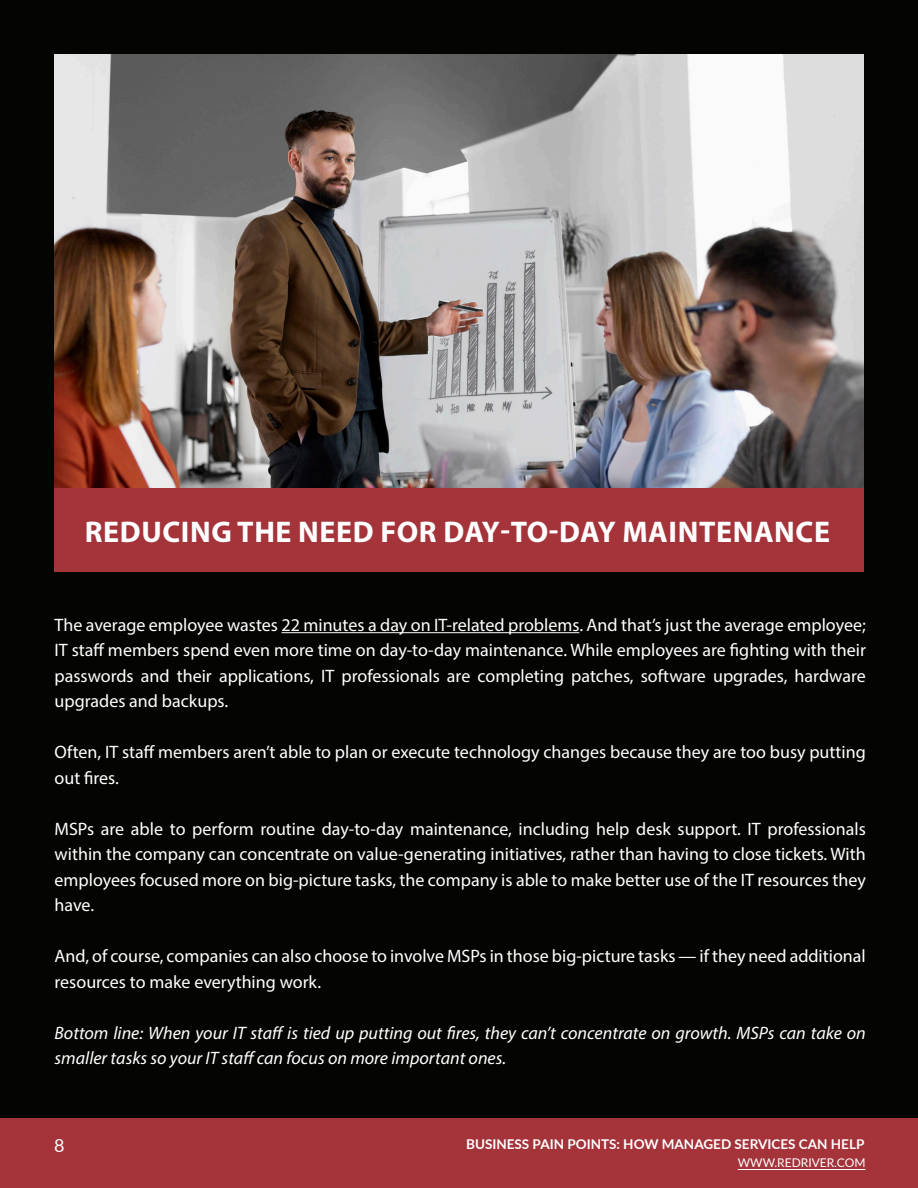
<style>
.page{position:relative;width:918px;height:1188px;background:#fff}
.page>*{position:absolute;margin:0;border:0;box-sizing:border-box;transform-origin:0 0}
.t1{font:700 30px "Myriad Pro";letter-spacing:.02em;color:#fff}
.t2{font:18px/25.5px "Myriad Pro";color:#fff;text-align:justify}
.t3{font:italic 18px/25.5px "Myriad Pro";color:#fff}
.t4{font:18px "Lato";color:#fff}
.t5{font:700 13.5px "Lato";color:#fff}
.t6{font:12px "Lato";color:#fff}
</style>
<div class="page">
<div style="left:0;top:1118px;width:918px;height:70px;background:#a4333a"></div>
<hr style="left:738px;top:1169px;width:127px;height:1px;background:#fff">
<div style="left:0;top:0;width:918px;height:1118px;background:#040503"></div>
<img style="left:54px;top:54px;width:810px;height:434px">
<hr style="left:282px;top:632px;width:297px;height:1px;background:#fff">
<div style="left:54px;top:488px;width:810px;height:83px;background:#a4333a"></div>
<p class="t1" style="left:85px;top:512px;width:747px">REDUCING THE NEED FOR DAY-TO-DAY MAINTENANCE</p>
<p class="t2" style="left:55px;top:612px;width:813px">The average employee wastes 22 minutes a day on IT-related problems. And that’s just the average employee; IT staff members spend even more time on day-to-day maintenance. While employees are fighting with their passwords and their applications, IT professionals are completing patches, software upgrades, hardware upgrades and backups.</p>
<p class="t2" style="left:55px;top:739px;width:813px">Often, IT staff members aren’t able to plan or execute technology changes because they are too busy putting out fires.</p>
<p class="t2" style="left:55px;top:816px;width:813px">MSPs are able to perform routine day-to-day maintenance, including help desk support. IT professionals within the company can concentrate on value-generating initiatives, rather than having to close tickets. With employees focused more on big-picture tasks, the company is able to make better use of the IT resources they have.</p>
<p class="t2" style="left:55px;top:943px;width:813px">And, of course, companies can also choose to involve MSPs in those big-picture tasks — if they need additional resources to make everything work.</p>
<p class="t3" style="left:55px;top:1020px;width:813px">Bottom line: When your IT staff is tied up putting out fires, they can’t concentrate on growth. MSPs can take on smaller tasks so your IT staff can focus on more important ones.</p>
<p class="t4" style="left:54px;top:1132px;width:12px">8</p>
<p class="t5" style="left:466px;top:1134px;width:400px">BUSINESS PAIN POINTS: HOW MANAGED SERVICES CAN HELP</p>
<p class="t6" style="left:738px;top:1154px;width:129px">WWW.REDRIVER.COM</p>
</div>
